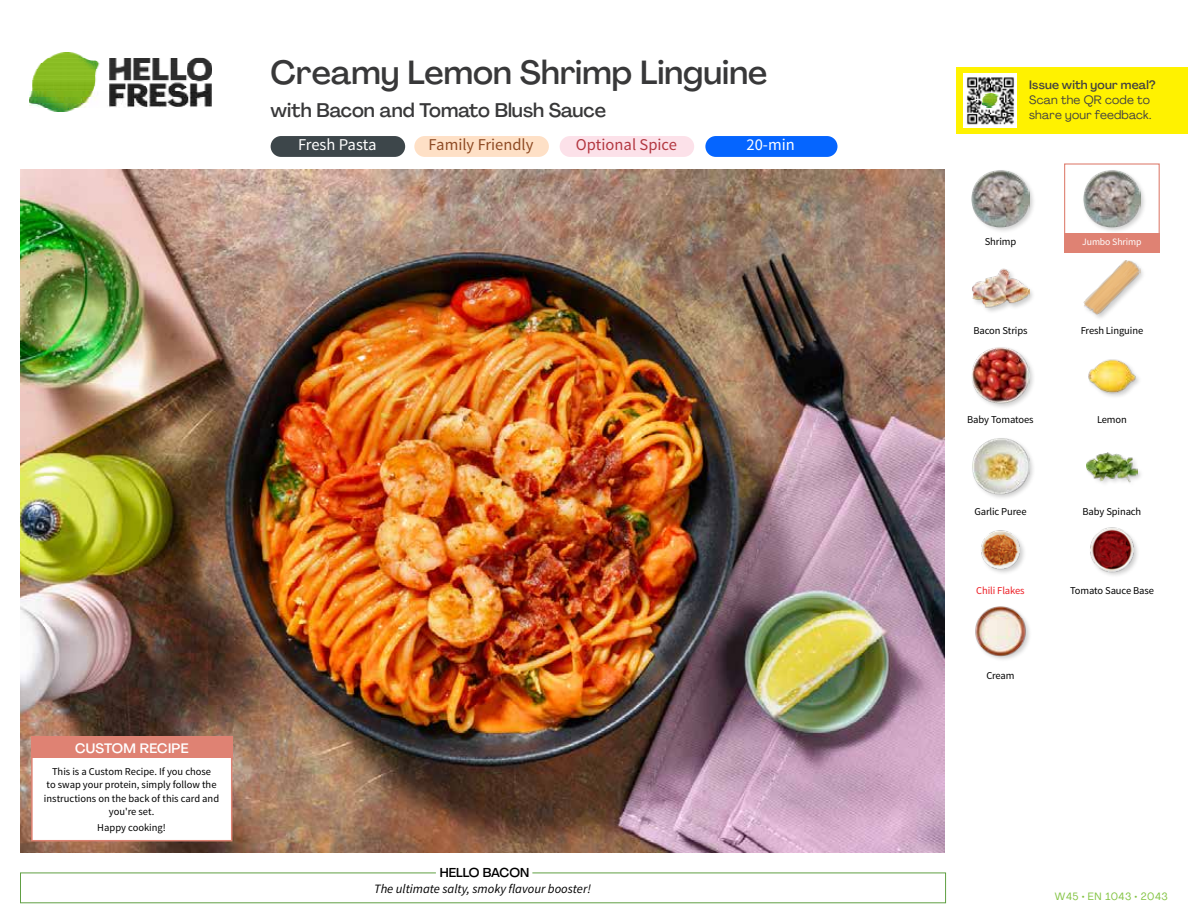
<style>
.page{position:relative;width:1188px;height:918px;background:#fff}
.page>*{position:absolute;margin:0;border:0;box-sizing:border-box;transform-origin:0 0}
.t1{font:500 33px "Agrandir";color:#383839}
.t2{font:500 19.5px "Agrandir";color:#383839}
.t3{font:16.5px "Source Sans Pro";color:#fff}
.t4{font:16.5px "Source Sans Pro";color:#8e4b25}
.t5{font:16.5px "Source Sans Pro";color:#b33841}
.t6{font:500 13.5px "Agrandir";letter-spacing:.02em;color:#fff}
.t7{font:italic 12.75px "Source Sans Pro";color:#000}
.t8{font:500 12.75px "Agrandir";color:#000}
.t9{font:12px/15px "Agrandir";letter-spacing:.02em;color:#414042}
.t10{font:500 12px "Agrandir";letter-spacing:.02em;color:#414042}
.t11{font:10.5px/13.5px "Source Sans Pro";letter-spacing:-.01em;color:#000;text-align:center}
.t12{font:10.5px "Agrandir";letter-spacing:.05em;color:#82c341}
.t13{font:10.5px "Source Sans Pro";letter-spacing:-.01em;color:#ed1d24}
.t14{font:9.75px "Source Sans Pro";letter-spacing:-.01em;color:#fff}
</style>
<div class="page">
<img style="left:30px;top:53px;width:181px;height:59px">
<div style="left:20px;top:873px;width:926px;height:30px;border:1px solid #609f43"></div>
<div style="left:436px;top:865px;width:96px;height:15px;background:#fff"></div>
<img style="left:21px;top:170px;width:924px;height:682px">
<img style="left:975px;top:606px;width:54px;height:54px">
<img style="left:1090px;top:527px;width:48px;height:49px">
<img style="left:981px;top:530px;width:43px;height:43px">
<div style="left:1085px;top:452px;width:59px;height:37px;background:#000;opacity:.2"></div>
<img style="left:1087px;top:452px;width:50px;height:37px">
<div style="left:971px;top:437px;width:64px;height:64px;background:#000;opacity:.2"></div>
<img style="left:972px;top:437px;width:57px;height:58px">
<img style="left:1088px;top:359px;width:51px;height:38px">
<div style="left:971px;top:346px;width:64px;height:64px;background:#000;opacity:.2"></div>
<img style="left:972px;top:346px;width:57px;height:58px">
<img style="left:1083px;top:260px;width:58px;height:57px">
<div style="left:971px;top:268px;width:64px;height:46px;background:#000;opacity:.2"></div>
<img style="left:972px;top:268px;width:57px;height:46px">
<div style="left:1082px;top:169px;width:65px;height:64px;background:#000;opacity:.2"></div>
<img style="left:1083px;top:170px;width:58px;height:57px">
<div style="left:971px;top:169px;width:65px;height:64px;background:#000;opacity:.2"></div>
<img style="left:972px;top:170px;width:57px;height:57px">
<div style="left:414px;top:136px;width:135px;height:21px;background:#fee0c6;border-radius:10px"></div>
<div style="left:705px;top:136px;width:132px;height:21px;background:#0565ff;border-radius:10px"></div>
<div style="left:560px;top:136px;width:134px;height:21px;background:#fce1e9;border-radius:10px"></div>
<div style="left:271px;top:136px;width:134px;height:21px;background:#3d464a;border-radius:10px"></div>
<div style="left:1064px;top:163px;width:96px;height:73px;border:1px solid #df8273"></div>
<div style="left:1064px;top:234px;width:96px;height:19px;background:#df8273"></div>
<div style="left:31px;top:737px;width:201px;height:104px;background:#fff;border:2px solid #df8273"></div>
<div style="left:31px;top:737px;width:202px;height:21px;background:#df8273"></div>
<div style="left:956px;top:67px;width:232px;height:67px;background:#fff200"></div>
<img style="left:964px;top:74px;width:52px;height:54px">
<svg style="left:982px;top:93px;width:16px;height:14px"></svg>
<h1 class="t1" style="left:271px;top:52px;width:498px">Creamy Lemon Shrimp Linguine</h1>
<h2 class="t2" style="left:271px;top:98px;width:337px">with Bacon and Tomato Blush Sauce</h2>
<h3 class="t3" style="left:298px;top:135px;width:80px">Fresh Pasta</h3>
<h3 class="t4" style="left:429px;top:135px;width:106px">Family Friendly</h3>
<h3 class="t5" style="left:576px;top:135px;width:103px">Optional Spice</h3>
<h3 class="t3" style="left:747px;top:135px;width:50px">20-min</h3>
<p class="t6" style="left:75px;top:739px;width:115px">CUSTOM RECIPE</p>
<p class="t11" style="left:44px;top:764px;width:177px">This is a Custom Recipe. If you chose<br>to swap your protein, simply follow the instructions on the back of this card and you're set.</p>
<p class="t11" style="left:97px;top:821px;width:70px">Happy cooking!</p>
<p class="t8" style="left:440px;top:864px;width:91px">HELLO BACON</p>
<p class="t7" style="left:374px;top:881px;width:218px">The ultimate salty, smoky flavour booster!</p>
<p class="t10" style="left:1029px;top:77px;width:128px">Issue with your meal?</p>
<p class="t9" style="left:1029px;top:92px;width:124px">Scan the QR code to share your feedback.</p>
<p class="t11" style="left:985px;top:235px;width:33px">Shrimp</p>
<p class="t14" style="left:1082px;top:236px;width:61px">Jumbo Shrimp</p>
<p class="t11" style="left:973px;top:324px;width:56px">Bacon Strips</p>
<p class="t11" style="left:1081px;top:324px;width:64px">Fresh Linguine</p>
<p class="t11" style="left:967px;top:413px;width:68px">Baby Tomatoes</p>
<p class="t11" style="left:1097px;top:413px;width:31px">Lemon</p>
<p class="t11" style="left:974px;top:505px;width:54px">Garlic Puree</p>
<p class="t11" style="left:1083px;top:505px;width:60px">Baby Spinach</p>
<p class="t13" style="left:976px;top:584px;width:50px">Chili Flakes</p>
<p class="t11" style="left:1070px;top:584px;width:85px">Tomato Sauce Base</p>
<p class="t11" style="left:986px;top:669px;width:30px">Cream</p>
<p class="t12" style="left:1055px;top:890px;width:114px">W45 • EN 1043 • 2043</p>
</div>
